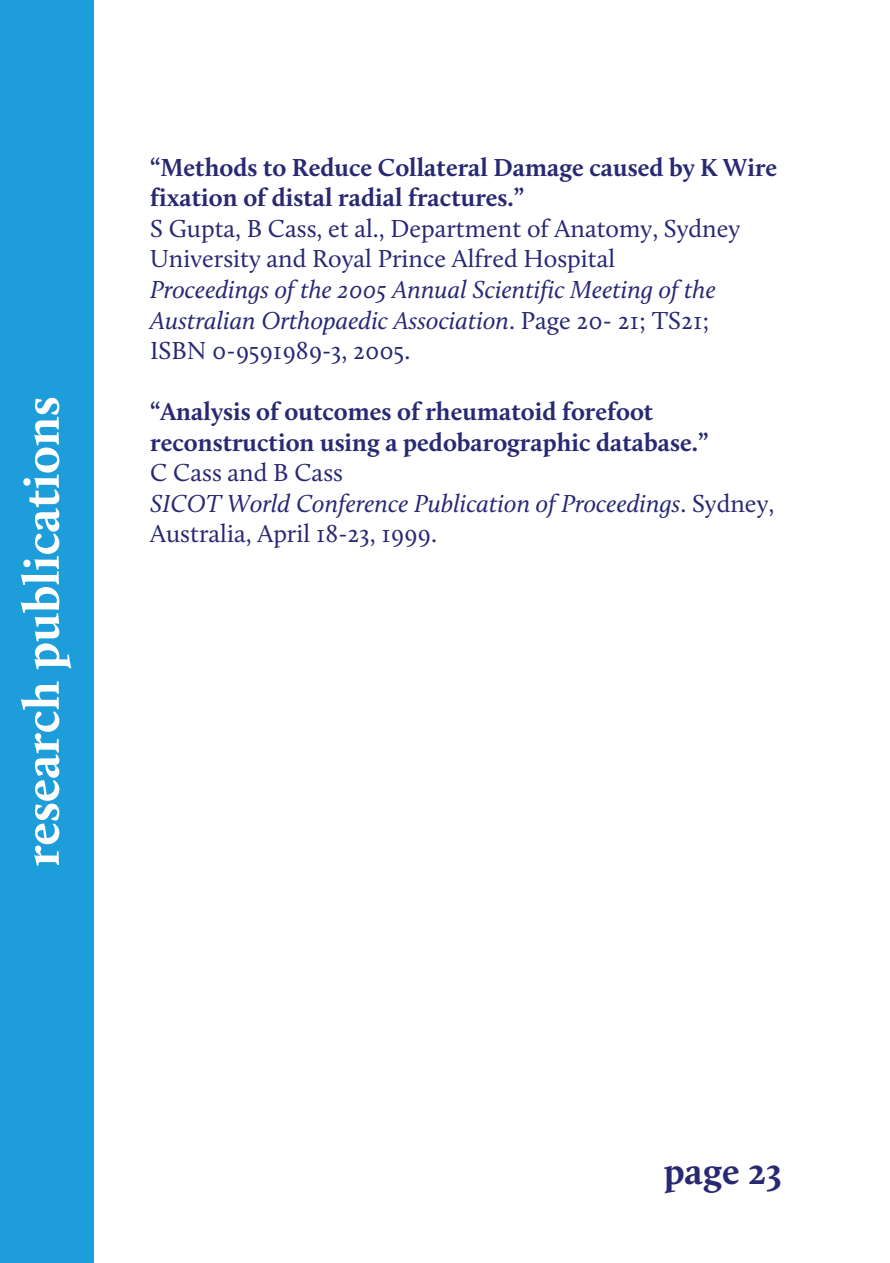
<style>
.page{position:relative;width:890px;height:1263px;background:#fff}
.page>*{position:absolute;margin:0;border:0;box-sizing:border-box;transform-origin:0 0}
.t1{font:700 50.85px "Calluna";color:#fff}
.t2{font:700 38.25px "Calluna";color:#282973}
.t3{font:25.5px/30.6px "Calluna";color:#282973}
.t4{font:700 25.5px/30.6px "Calluna";color:#282973}
.s1{font-weight:700}
.s2{font-style:italic}
</style>
<div class="page">
<div style="left:0;top:0;width:94px;height:1263px;background:#1d9eda"></div>
<h1 class="t1" style="left:20px;top:867px;width:472px;rotate:-90deg">research publications</h1>
<p class="t3" style="left:150px;top:153px;width:628px"><span class="s1">“Methods to Reduce Collateral Damage caused by K Wire </span><span class="s1">f</span><span class="s1">ixation of distal radial fractures.”<br></span>S Gupta, B Cass, et al., Department of Anatomy, Sydney University and Royal Prince Alfred Hospital<br><span class="s2">Proceedings of the 2005 Annual Scienti</span><span class="s2">f</span><span class="s2">ic Meeting of the Australian Orthopaedic Association</span>. Page 20- 21; TS21;<br>ISBN 0-9591989-3, 2005.</p>
<p class="t4" style="left:150px;top:398px;width:559px">“Analysis of outcomes of rheumatoid forefoot reconstruction using a pedobarographic database.”</p>
<p class="t3" style="left:150px;top:459px;width:625px">C Cass and B Cass<br><span class="s2">SICOT World Conference Publication of Proceedings</span>. Sydney,<br>Australia, April 18-23, 1999.</p>
<h2 class="t2" style="left:663px;top:1155px;width:120px">page 23</h2>
</div>
